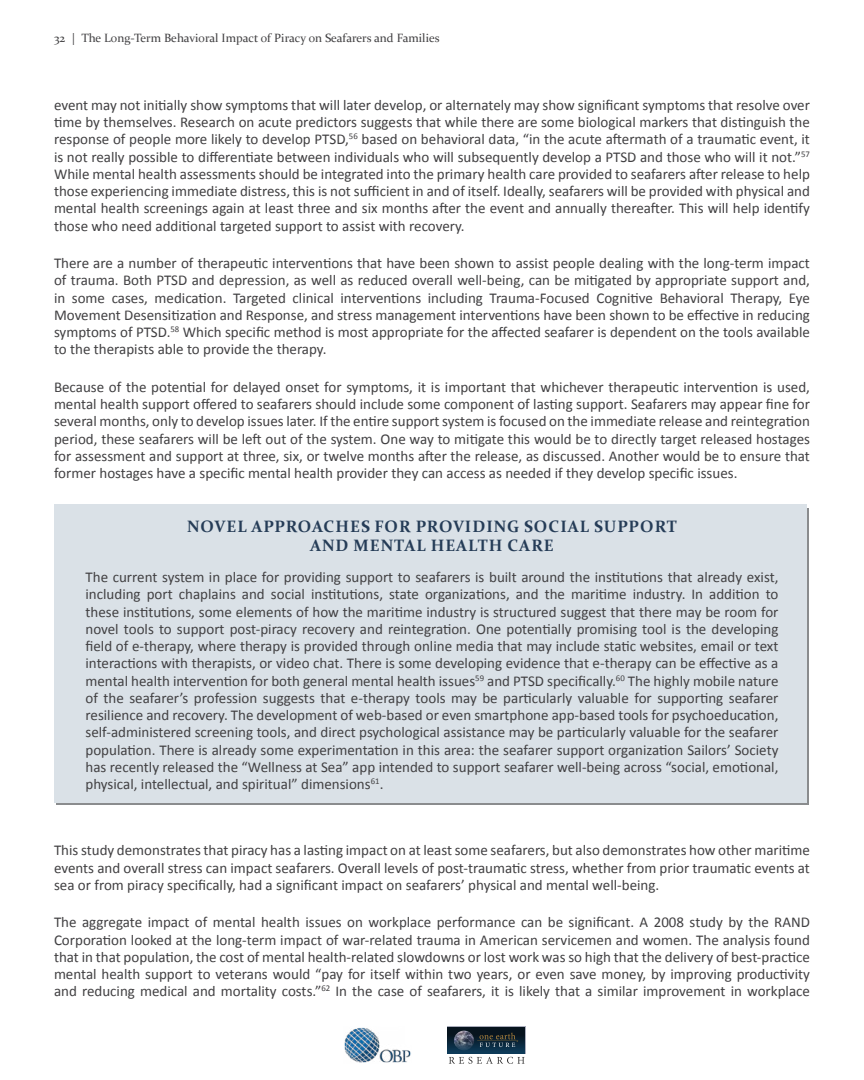
<style>
.page{position:relative;width:864px;height:1080px;background:#fff}
.page>*{position:absolute;margin:0;border:0;box-sizing:border-box;transform-origin:0 0}
.t1{font:700 16.5px "Constantia";letter-spacing:.06em;color:#253c57}
.t2{font:15px/17.2px "Calibri";color:#414042;text-align:justify}
.t3{font:12px "Constantia";color:#414042}
</style>
<div class="page">
<svg style="left:447px;top:1027px;width:79px;height:27px"></svg>
<div style="left:448px;top:1027px;width:77px;height:26px;background:linear-gradient(to bottom,#060a0f,#0d3754)"></div>
<svg style="left:477px;top:1033px;width:41px;height:14px"></svg>
<img style="left:454px;top:1031px;width:20px;height:20px">
<svg style="left:449px;top:1057px;width:76px;height:7px"></svg>
<img style="left:344px;top:1027px;width:67px;height:36px">
<div style="left:54px;top:505px;width:752px;height:298px;background:#dae1e7"></div>
<p class="t3" style="left:54px;top:30px;width:387px">32 | The Long-Term Behavioral Impact of Piracy on Seafarers and Families</p>
<p class="t2" style="left:54px;top:96px;width:758px">event may not initially show symptoms that will later develop, or alternately may show significant symptoms that resolve over time by themselves. Research on acute predictors suggests that while there are some biological markers that distinguish the response of people more likely to develop PTSD,<sup>56</sup> based on behavioral data, “in the acute aftermath of a traumatic event, it is not really possible to differentiate between individuals who will subsequently develop a PTSD and those who will it not.”<sup>57<br></sup>While mental health assessments should be integrated into the primary health care provided to seafarers after release to help those experiencing immediate distress, this is not sufficient in and of itself. Ideally, seafarers will be provided with physical and mental health screenings again at least three and six months after the event and annually thereafter. This will help identify those who need additional targeted support to assist with recovery.</p>
<p class="t2" style="left:54px;top:254px;width:758px">There are a number of therapeutic interventions that have been shown to assist people dealing with the long-term impact of trauma. Both PTSD and depression, as well as reduced overall well-being, can be mitigated by appropriate support and, in some cases, medication. Targeted clinical interventions including Trauma-Focused Cognitive Behavioral Therapy, Eye Movement Desensitization and Response, and stress management interventions have been shown to be effective in reducing symptoms of PTSD.<sup>58</sup> Which specific method is most appropriate for the affected seafarer is dependent on the tools available to the therapists able to provide the therapy.</p>
<p class="t2" style="left:54px;top:378px;width:758px">Because of the potential for delayed onset for symptoms, it is important that whichever therapeutic intervention is used, mental health support offered to seafarers should include some component of lasting support. Seafarers may appear fine for several months, only to develop issues later. If the entire support system is focused on the immediate release and reintegration period, these seafarers will be left out of the system. One way to mitigate this would be to directly target released hostages for assessment and support at three, six, or twelve months after the release, as discussed. Another would be to ensure that former hostages have a specific mental health provider they can access as needed if they develop specific issues.</p>
<p class="t1" style="left:187px;top:515px;width:491px">NOVEL APPROACHES FOR PROVIDING SOCIAL SUPPORT</p>
<p class="t1" style="left:310px;top:534px;width:245px">AND MENTAL HEALTH CARE</p>
<p class="t2" style="left:86px;top:569px;width:695px">The current system in place for providing support to seafarers is built around the institutions that already exist, including port chaplains and social institutions, state organizations, and the maritime industry. In addition to these institutions, some elements of how the maritime industry is structured suggest that there may be room for novel tools to support post-piracy recovery and reintegration. One potentially promising tool is the developing field of e-therapy, where therapy is provided through online media that may include static websites, email or text interactions with therapists, or video chat. There is some developing evidence that e-therapy can be effective as a mental health intervention for both general mental health issues<sup>59</sup> and PTSD specifically.<sup>60</sup> The highly mobile nature of the seafarer’s profession suggests that e-therapy tools may be particularly valuable for supporting seafarer resilience and recovery. The development of web-based or even smartphone app-based tools for psychoeducation, self-administered screening tools, and direct psychological assistance may be particularly valuable for the seafarer population. There is already some experimentation in this area: the seafarer support organization Sailors’ Society has recently released the “Wellness at Sea” app intended to support seafarer well-being across “social, emotional, physical, intellectual, and spiritual” dimensions<sup>61</sup>.</p>
<p class="t2" style="left:54px;top:842px;width:758px">This study demonstrates that piracy has a lasting impact on at least some seafarers, but also demonstrates how other maritime events and overall stress can impact seafarers. Overall levels of post-traumatic stress, whether from prior traumatic events at sea or from piracy specifically, had a significant impact on seafarers’ physical and mental well-being.</p>
<p class="t2" style="left:54px;top:914px;width:758px">The aggregate impact of mental health issues on workplace performance can be significant. A 2008 study by the RAND Corporation looked at the long-term impact of war-related trauma in American servicemen and women. The analysis found that in that population, the cost of mental health-related slowdowns or lost work was so high that the delivery of best-practice mental health support to veterans would “pay for itself within two years, or even save money, by improving productivity and reducing medical and mortality costs.”<sup>62</sup> In the case of seafarers, it is likely that a similar improvement in workplace</p>
</div>
